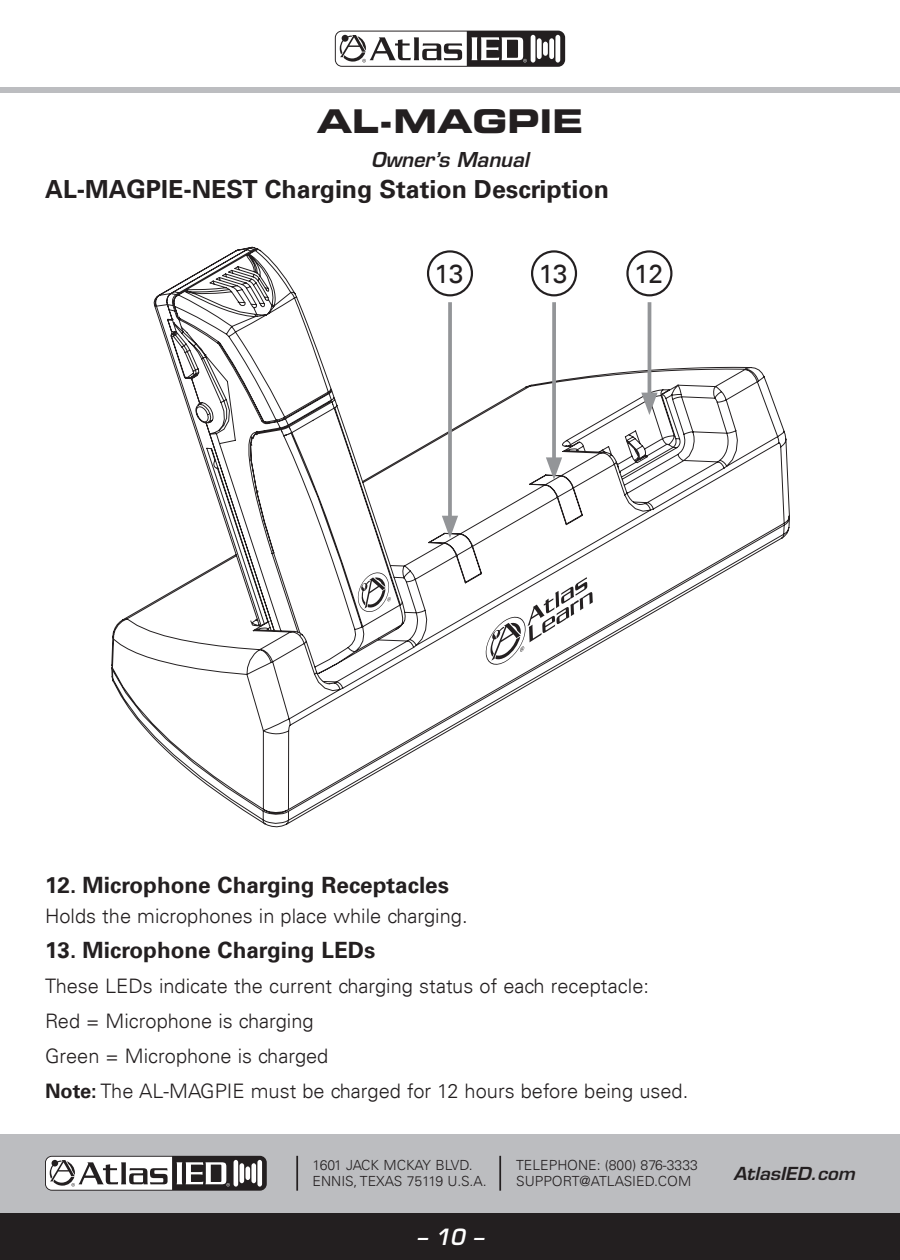
<style>
.page{position:relative;width:900px;height:1260px;background:#fff}
.page>*{position:absolute;margin:0;border:0;box-sizing:border-box;transform-origin:0 0}
.t1{font:32.75px "Eurostile LT Std Bold Ex 2";color:#231f20}
.t2{font:26.25px "Univers LT";color:#231f20}
.Section_Heading___8{font:700 25px "Univers LT";color:#231f20}
.Number_List{font:700 22.5px "Univers LT";color:#231f20}
.t3{font:italic 600 21.75px "Eurostile LT Std";color:#fff;scale:.94 1}
.Number_List-2{font:300 20px "Univers LT";color:#231f20}
.t4{font:italic 600 20px "Eurostile LT Std";color:#231f20}
.t5{font:italic 600 17.5px "Eurostile LT Std";color:#231f20;scale:1.05 1}
.t6{font:300 14px/15.8px "Univers LT";color:#231f20}
.s1{font-weight:700}
</style>
<div class="page">
<div style="left:0;top:1213px;width:900px;height:47px;background:#231f20"></div>
<div style="left:0;top:1134px;width:900px;height:79px;background:#bcbdc0"></div>
<svg style="left:45px;top:1156px;width:222px;height:35px"></svg>
<hr style="left:234px;top:1160px;width:4px;height:27px;background:#fff;border-radius:3px">
<div style="left:257px;top:1160px;width:5px;height:27px;background:#fff;border-radius:3px"></div>
<hr style="left:240px;top:1163px;width:4px;height:20px;background:#fff;border-radius:3px">
<div style="left:251px;top:1163px;width:5px;height:20px;background:#fff;border-radius:3px"></div>
<div style="left:245px;top:1166px;width:5px;height:14px;background:#fff;border-radius:3px"></div>
<svg style="left:46px;top:1157px;width:184px;height:33px"></svg>
<hr style="left:296px;top:1156px;width:2px;height:35px;background:#231f20">
<hr style="left:499px;top:1156px;width:2px;height:35px;background:#231f20">
<div style="left:0;top:87px;width:900px;height:6px;background:#bcbdc0"></div>
<svg style="left:335px;top:31px;width:230px;height:36px"></svg>
<hr style="left:531px;top:35px;width:4px;height:28px;background:#fff;border-radius:3px">
<div style="left:555px;top:35px;width:5px;height:28px;background:#fff;border-radius:3px"></div>
<div style="left:537px;top:38px;width:5px;height:21px;background:#fff;border-radius:3px"></div>
<div style="left:549px;top:38px;width:5px;height:21px;background:#fff;border-radius:3px"></div>
<div style="left:543px;top:42px;width:5px;height:14px;background:#fff;border-radius:3px"></div>
<svg style="left:336px;top:32px;width:191px;height:34px"></svg>
<svg style="left:111px;top:247px;width:679px;height:580px"></svg>
<svg style="left:356px;top:570px;width:35px;height:45px"></svg>
<svg style="left:485px;top:577px;width:108px;height:91px"></svg>
<hr style="left:648px;top:302px;width:3px;height:98px;background:#939598">
<svg style="left:641px;top:393px;width:17px;height:22px"></svg>
<div style="left:626px;top:250px;width:46px;height:46px;border:2px solid #231f20;border-radius:50%"></div>
<svg style="left:552px;top:302px;width:4px;height:155px"></svg>
<svg style="left:546px;top:457px;width:16px;height:23px"></svg>
<div style="left:531px;top:250px;width:46px;height:46px;border:2px solid #231f20;border-radius:50%"></div>
<svg style="left:448px;top:302px;width:4px;height:214px"></svg>
<svg style="left:442px;top:516px;width:16px;height:22px"></svg>
<div style="left:427px;top:250px;width:46px;height:46px;border:2px solid #231f20;border-radius:50%"></div>
<h1 class="t1" style="left:317px;top:98px;width:268px">AL-MAGPIE</h1>
<p class="t4" style="left:371px;top:147px;width:159px">Owner’s Manual</p>
<p class="Section_Heading___8" style="left:45px;top:175px;width:566px">AL-MAGPIE-NEST Charging Station Description</p>
<p class="t2" style="left:435px;top:258px;width:30px">13</p>
<p class="t2" style="left:539px;top:258px;width:30px">13</p>
<p class="t2" style="left:634px;top:258px;width:30px">12</p>
<p class="Number_List" style="left:45px;top:872px;width:406px">12. Microphone Charging Receptacles</p>
<p class="Number_List-2" style="left:45px;top:904px;width:424px">Holds the microphones in place while charging.</p>
<p class="Number_List" style="left:45px;top:937px;width:332px">13. Microphone Charging LEDs</p>
<p class="Number_List-2" style="left:45px;top:974px;width:606px">These LEDs indicate the current charging status of each receptacle:</p>
<p class="Number_List-2" style="left:45px;top:1009px;width:270px">Red = Microphone is charging</p>
<p class="Number_List-2" style="left:45px;top:1044px;width:285px">Green = Microphone is charged</p>
<p class="Number_List-2" style="left:45px;top:1079px;width:645px"><span class="s1">Note:</span> The AL-MAGPIE must be charged for 12 hours before being used.</p>
<p class="t6" style="left:313px;top:1157px;width:175px">1601 JACK MCKAY BLVD.<br>ENNIS, TEXAS 75119 U.S.A.</p>
<p class="t3" style="left:417px;top:1224px;width:72px">– 10 –</p>
<p class="t6" style="left:516px;top:1157px;width:183px">TELEPHONE: (800) 876-3333<br>SUPPORT@ATLASIED.COM</p>
<p class="t5" style="left:734px;top:1162px;width:117px">AtlasIED.com</p>
</div>
